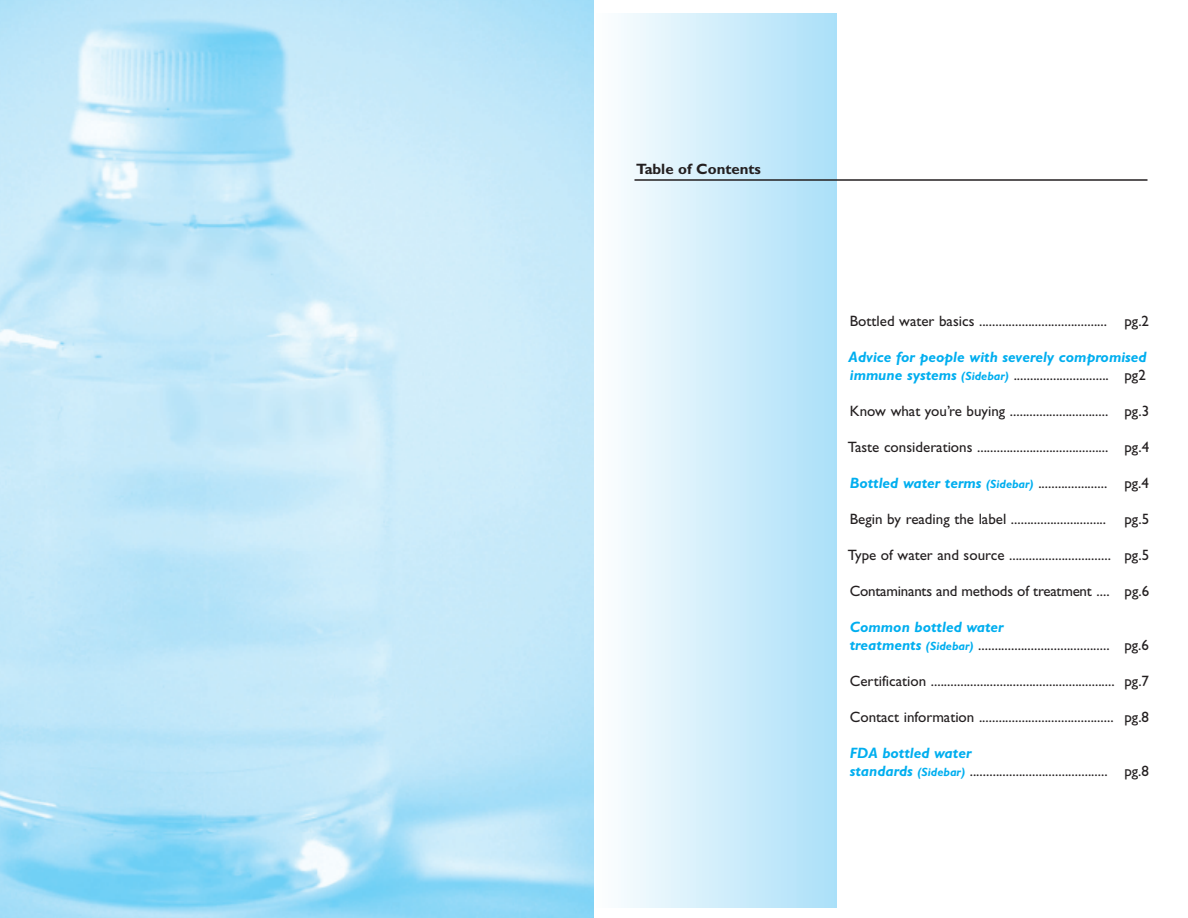
<style>
.page{position:relative;width:1188px;height:918px;background:#fff}
.page>*{position:absolute;margin:0;border:0;box-sizing:border-box;transform-origin:0 0}
.t1{font:15px/18px "Gill Sans";color:#231f20}
.t2{font:italic 700 15px/18px "Gill Sans";color:#00aeef}
.t3{font:700 15px "Gill Sans";color:#231f20}
.s1{font-size:12px}
.s2{font-weight:400;font-style:normal;color:#231f20}
.s3{font-weight:700;font-style:italic;color:#00aeef}
.s4{font-weight:700;font-style:italic;font-size:12px;color:#00aeef}
</style>
<div class="page">
<div style="left:600px;top:14px;width:10px;height:893px;background:#fbfdfe"></div>
<div style="left:610px;top:14px;width:9px;height:893px;background:#f8fcfe"></div>
<div style="left:619px;top:14px;width:10px;height:893px;background:#f4fbfe"></div>
<div style="left:628px;top:14px;width:10px;height:893px;background:#f1fafd"></div>
<div style="left:638px;top:14px;width:9px;height:893px;background:#eef8fd"></div>
<div style="left:647px;top:14px;width:10px;height:893px;background:#eaf7fd"></div>
<div style="left:657px;top:14px;width:9px;height:893px;background:#e7f6fd"></div>
<div style="left:666px;top:14px;width:10px;height:893px;background:#e4f5fc"></div>
<div style="left:675px;top:14px;width:10px;height:893px;background:#e0f4fc"></div>
<div style="left:685px;top:14px;width:9px;height:893px;background:#ddf2fc"></div>
<div style="left:694px;top:14px;width:10px;height:893px;background:#d9f1fb"></div>
<div style="left:704px;top:14px;width:9px;height:893px;background:#d6f0fb"></div>
<div style="left:713px;top:14px;width:10px;height:893px;background:#d3effb"></div>
<div style="left:722px;top:14px;width:10px;height:893px;background:#d0edfb"></div>
<div style="left:732px;top:14px;width:9px;height:893px;background:#cdecfb"></div>
<div style="left:741px;top:14px;width:10px;height:893px;background:#caebfb"></div>
<div style="left:751px;top:14px;width:9px;height:893px;background:#c6eafa"></div>
<div style="left:760px;top:14px;width:10px;height:893px;background:#c3e9fa"></div>
<div style="left:769px;top:14px;width:10px;height:893px;background:#c0e7fa"></div>
<div style="left:779px;top:14px;width:9px;height:893px;background:#bde6fa"></div>
<div style="left:788px;top:14px;width:10px;height:893px;background:#bbe5fa"></div>
<div style="left:794px;top:14px;width:10px;height:893px;background:#b7e4f9"></div>
<div style="left:804px;top:14px;width:10px;height:893px;background:#b4e3f9"></div>
<div style="left:813px;top:14px;width:10px;height:893px;background:#b1e2f9"></div>
<div style="left:823px;top:14px;width:9px;height:893px;background:#aee1f9"></div>
<div style="left:832px;top:14px;width:5px;height:893px;background:#aae0f9"></div>
<hr style="left:634px;top:179px;width:514px;height:2px;background:#231f20">
<p class="t3" style="left:636px;top:163px;width:127px">Table of Contents</p>
<p class="t1" style="left:850px;top:313px;width:301px">Bottled water basics ....................................... pg.2</p>
<p class="t2" style="left:849px;top:349px;width:300px">Advice for people with severely compromised immune systems <span class="s1">(Sidebar)</span> <span class="s2">............................. pg2</span></p>
<p class="t1" style="left:850px;top:403px;width:301px">Know what you’re buying .............................. pg.3</p>
<p class="t1" style="left:848px;top:439px;width:303px">Taste considerations ........................................ pg.4</p>
<p class="t1" style="left:850px;top:475px;width:301px"><span class="s3">Bottled water terms</span> <span class="s4">(Sidebar)</span> ..................... pg.4</p>
<p class="t1" style="left:850px;top:511px;width:301px">Begin by reading the label ............................. pg.5</p>
<p class="t1" style="left:848px;top:547px;width:303px">Type of water and source ............................... pg.5</p>
<p class="t1" style="left:850px;top:583px;width:301px">Contaminants and methods of treatment .... pg.6</p>
<p class="t1" style="left:850px;top:619px;width:301px"><span class="s3">Common bottled water<br>treatments</span> <span class="s4">(Sidebar)</span> ........................................ pg.6</p>
<p class="t1" style="left:850px;top:673px;width:301px">Certification ........................................................ pg.7</p>
<p class="t1" style="left:850px;top:709px;width:301px">Contact information ......................................... pg.8</p>
<p class="t1" style="left:850px;top:745px;width:301px"><span class="s3">FDA bottled water<br>standards</span> <span class="s4">(Sidebar)</span> .......................................... pg.8</p>
</div>
